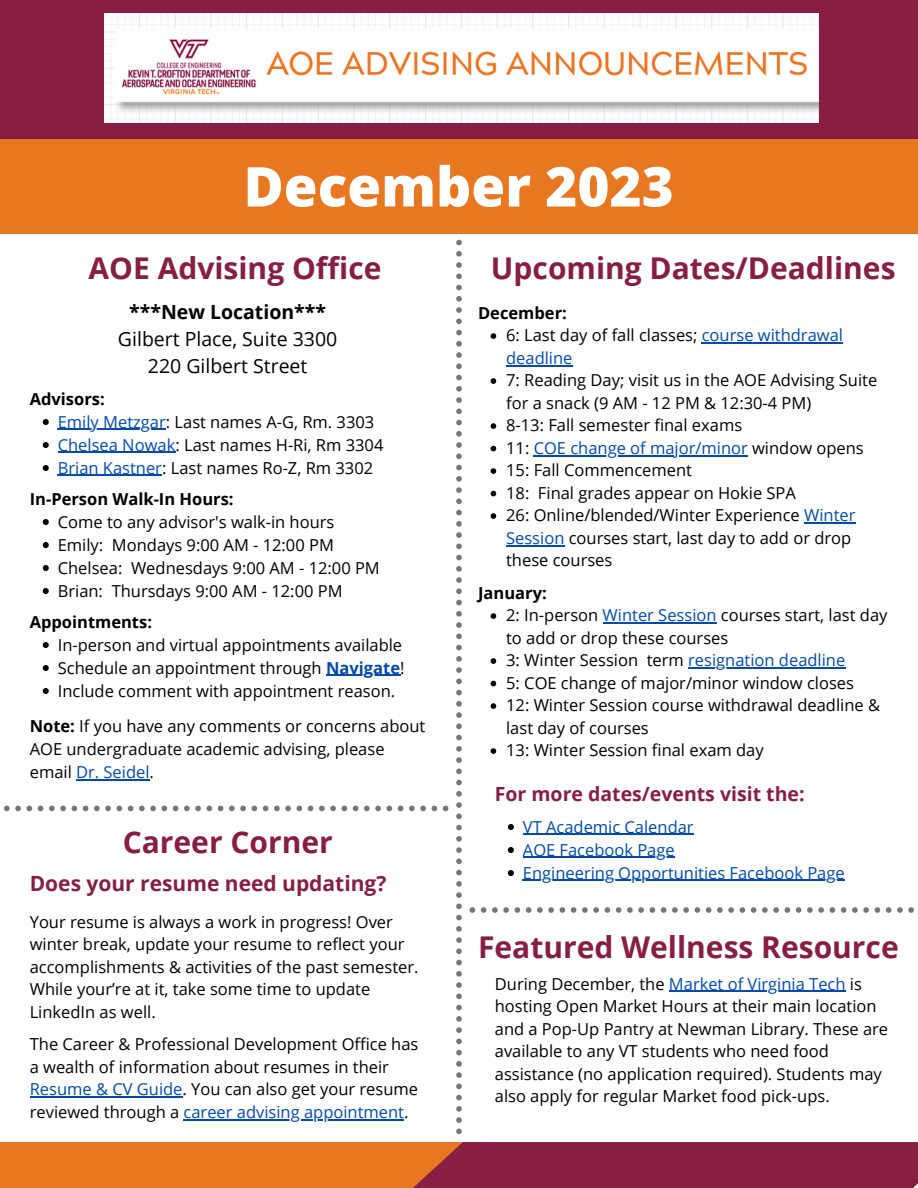
<style>
.page{position:relative;width:918px;height:1188px;background:#fff}
.page>*{position:absolute;margin:0;border:0;box-sizing:border-box;transform-origin:0 0}
.t1{font:800 54.9px "Open Sans";color:#fff}
.t2{font:700 30px "Open Sans";color:#861f41}
.t3{font:700 21px "Open Sans";color:#861f41}
.t4{font:19.5px "Open Sans";color:#000}
.t5{font:700 19.5px "Open Sans";color:#861f41}
.t6{font:700 19.5px "Open Sans";color:#000}
.t7{font:16.5px/22.5px "Open Sans";color:#000}
.t8{font:16.5px/22.5px "Open Sans";color:#004aad}
.t9{font:700 16.5px "Open Sans";color:#000}
.s1{color:#004aad}
.s2{font-weight:700;color:#004aad}
.s3{font-weight:700}
.s4{color:#000}
</style>
<div class="page">
<svg style="left:0;top:1142px;width:918px;height:46px;background:#b44932"></svg>
<svg style="left:4px;top:806px;width:444px;height:5px"></svg>
<div style="left:0;top:0;width:918px;height:139px;background:#861f41"></div>
<div style="left:0;top:139px;width:918px;height:95px;background:#e87722"></div>
<svg style="left:456px;top:240px;width:6px;height:894px"></svg>
<svg style="left:470px;top:907px;width:444px;height:6px"></svg>
<img style="left:104px;top:13px;width:715px;height:109px">
<svg style="left:43px;top:419px;width:6px;height:6px"></svg>
<hr style="left:58px;top:429px;width:108px;height:1px;background:#004aad">
<svg style="left:43px;top:442px;width:6px;height:6px"></svg>
<hr style="left:58px;top:452px;width:117px;height:1px;background:#004aad">
<svg style="left:43px;top:465px;width:6px;height:6px"></svg>
<hr style="left:58px;top:475px;width:104px;height:1px;background:#004aad">
<svg style="left:43px;top:519px;width:6px;height:6px"></svg>
<svg style="left:43px;top:542px;width:6px;height:6px"></svg>
<svg style="left:43px;top:565px;width:6px;height:6px"></svg>
<svg style="left:43px;top:588px;width:6px;height:6px"></svg>
<svg style="left:43px;top:642px;width:6px;height:6px"></svg>
<svg style="left:43px;top:665px;width:6px;height:6px"></svg>
<hr style="left:326px;top:675px;width:74px;height:1px;background:#004aad">
<svg style="left:43px;top:688px;width:6px;height:6px"></svg>
<hr style="left:76px;top:779px;width:74px;height:2px;background:#004aad">
<svg style="left:508px;top:824px;width:6px;height:6px"></svg>
<hr style="left:523px;top:834px;width:171px;height:1px;background:#004aad">
<svg style="left:508px;top:847px;width:6px;height:6px"></svg>
<hr style="left:523px;top:857px;width:152px;height:1px;background:#004aad">
<svg style="left:508px;top:870px;width:6px;height:6px"></svg>
<hr style="left:523px;top:880px;width:322px;height:1px;background:#004aad">
<svg style="left:491px;top:333px;width:5px;height:6px"></svg>
<hr style="left:702px;top:343px;width:141px;height:1px;background:#004aad">
<hr style="left:506px;top:365px;width:67px;height:1px;background:#004aad">
<svg style="left:491px;top:378px;width:5px;height:6px"></svg>
<svg style="left:491px;top:423px;width:5px;height:6px"></svg>
<svg style="left:491px;top:446px;width:5px;height:5px"></svg>
<hr style="left:534px;top:455px;width:214px;height:1px;background:#004aad">
<svg style="left:491px;top:468px;width:5px;height:6px"></svg>
<svg style="left:491px;top:491px;width:5px;height:5px"></svg>
<svg style="left:491px;top:513px;width:5px;height:6px"></svg>
<hr style="left:804px;top:523px;width:52px;height:1px;background:#004aad">
<hr style="left:506px;top:545px;width:58px;height:1px;background:#004aad">
<svg style="left:491px;top:613px;width:5px;height:6px"></svg>
<hr style="left:603px;top:623px;width:114px;height:1px;background:#004aad">
<svg style="left:491px;top:658px;width:5px;height:6px"></svg>
<hr style="left:688px;top:668px;width:157px;height:1px;background:#004aad">
<svg style="left:491px;top:681px;width:5px;height:5px"></svg>
<svg style="left:491px;top:703px;width:5px;height:6px"></svg>
<svg style="left:491px;top:748px;width:5px;height:6px"></svg>
<hr style="left:669px;top:991px;width:177px;height:1px;background:#004aad">
<hr style="left:30px;top:1097px;width:153px;height:1px;background:#004aad">
<hr style="left:184px;top:1119px;width:220px;height:1px;background:#004aad">
<p class="t1" style="left:243px;top:148px;width:432px">December 2023</p>
<p class="t2" style="left:89px;top:247px;width:294px">AOE Advising Office</p>
<p class="t9" style="left:30px;top:387px;width:77px">Advisors:</p>
<p class="t6" style="left:129px;top:298px;width:198px">***New Location***</p>
<p class="t4" style="left:118px;top:325px;width:221px">Gilbert Place, Suite 3300</p>
<p class="t4" style="left:148px;top:352px;width:161px">220 Gilbert Street</p>
<p class="t7" style="left:58px;top:410px;width:318px"><span class="s1">Emily Metzgar</span>: Last names A-G, Rm. 3303</p>
<p class="t7" style="left:58px;top:433px;width:327px"><span class="s1">Chelsea Nowak</span>: Last names H-Ri, Rm 3304</p>
<p class="t7" style="left:58px;top:456px;width:317px"><span class="s1">Brian Kastner</span>: Last names Ro-Z, Rm 3302</p>
<p class="t7" style="left:58px;top:510px;width:278px">Come to any advisor's walk-in hours</p>
<p class="t7" style="left:58px;top:533px;width:278px">Emily: Mondays 9:00 AM - 12:00 PM</p>
<p class="t7" style="left:58px;top:556px;width:324px">Chelsea: Wednesdays 9:00 AM - 12:00 PM</p>
<p class="t7" style="left:58px;top:579px;width:286px">Brian: Thursdays 9:00 AM - 12:00 PM</p>
<p class="t7" style="left:58px;top:633px;width:346px">In-person and virtual appointments available</p>
<p class="t7" style="left:58px;top:656px;width:348px">Schedule an appointment through <span class="s2">Navigate</span>!</p>
<p class="t7" style="left:58px;top:679px;width:339px">Include comment with appointment reason.</p>
<p class="t9" style="left:30px;top:487px;width:205px">In-Person Walk-In Hours:</p>
<p class="t9" style="left:30px;top:610px;width:124px">Appointments:</p>
<p class="t7" style="left:30px;top:714px;width:397px;line-height:23px"><span class="s3">Note:</span> If you have any comments or concerns about<br>AOE undergraduate academic advising, please email <span class="s1">Dr. Seidel</span>.</p>
<p class="t2" style="left:123px;top:821px;width:212px">Career Corner</p>
<p class="t3" style="left:30px;top:868px;width:358px">Does your resume need updating?</p>
<p class="t7" style="left:30px;top:910px;width:390px">Your resume is always a work in progress! Over winter break, update your resume to reflect your accomplishments &amp; activities of the past semester.<br>While your’re at it, take some time to update LinkedIn as well.</p>
<p class="t7" style="left:30px;top:1033px;width:390px">The Career &amp; Professional Development Office has a wealth of information about resumes in their <span class="s1">Resume &amp; CV Guide</span>. You can also get your resume reviewed through a <span class="s1">career advising appointment</span>.</p>
<p class="t2" style="left:491px;top:247px;width:406px">Upcoming Dates/Deadlines</p>
<p class="t9" style="left:478px;top:301px;width:90px">December:</p>
<p class="t8" style="left:506px;top:324px;width:338px"><span class="s4">6: Last day of fall classes;</span> course withdrawal deadline</p>
<p class="t7" style="left:506px;top:369px;width:373px">7: Reading Day; visit us in the AOE Advising Suite for a snack (9 AM - 12 PM &amp; 12:30-4 PM)</p>
<p class="t7" style="left:506px;top:414px;width:238px">8-13: Fall semester final exams</p>
<p class="t8" style="left:506px;top:436px;width:359px"><span class="s4">11:</span> COE change of major/minor <span class="s4">window opens</span></p>
<p class="t7" style="left:506px;top:459px;width:187px">15: Fall Commencement</p>
<p class="t7" style="left:506px;top:481px;width:291px">18: Final grades appear on Hokie SPA</p>
<p class="t7" style="left:506px;top:504px;width:351px">26: Online/blended/Winter Experience <span class="s1">Winter<br>Session</span> courses start, last day to add or drop these courses</p>
<p class="t9" style="left:478px;top:581px;width:70px">January:</p>
<p class="t7" style="left:506px;top:604px;width:383px">2: In-person <span class="s1">Winter Session</span> courses start, last day to add or drop these courses</p>
<p class="t7" style="left:506px;top:649px;width:341px">3: Winter Session term <span class="s1">resignation deadline</span></p>
<p class="t7" style="left:506px;top:671px;width:349px">5: COE change of major/minor window closes</p>
<p class="t7" style="left:506px;top:694px;width:375px">12: Winter Session course withdrawal deadline &amp; last day of courses</p>
<p class="t7" style="left:506px;top:739px;width:259px">13: Winter Session final exam day</p>
<p class="t5" style="left:495px;top:780px;width:311px">For more dates/events visit the:</p>
<p class="t8" style="left:523px;top:815px;width:172px">VT Academic Calendar</p>
<p class="t8" style="left:523px;top:838px;width:153px">AOE Facebook Page</p>
<p class="t8" style="left:523px;top:861px;width:323px">Engineering Opportunities Facebook Page</p>
<p class="t2" style="left:478px;top:926px;width:422px">Featured Wellness Resource</p>
<p class="t7" style="left:495px;top:972px;width:395px">During December, the <span class="s1">Market of Virginia Tech</span> is hosting Open Market Hours at their main location and a Pop-Up Pantry at Newman Library. These are available to any VT students who need food assistance (no application required). Students may also apply for regular Market food pick-ups.</p>
</div>
